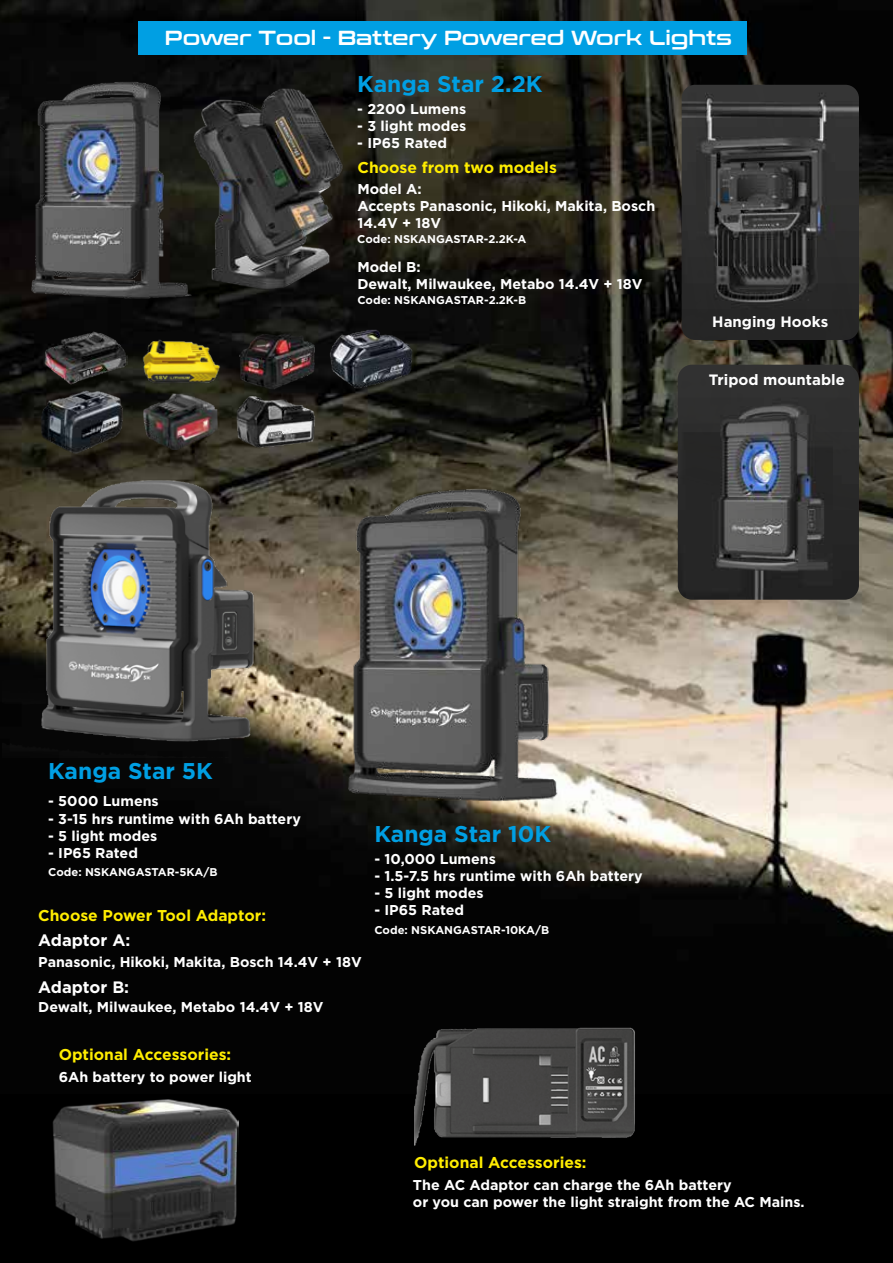
<style>
.page{position:relative;width:893px;height:1263px;background:#000}
.page>*{position:absolute;margin:0;border:0;box-sizing:border-box;transform-origin:0 0}
.t1{font:700 22.8px "Gotham";color:#009fe3}
.t2{font:20.25px "Conthrax Sb";color:#fff}
.t3{font:700 16.5px "Gotham";color:#fff}
.t4{font:700 15.6px "Gotham";color:#ffed00}
.t5{font:700 15px "Gotham";color:#fff}
.t6{font:700 14.25px/17.1px "Gotham";color:#fff}
.t7{font:700 11.25px "Gotham";color:#fff}
</style>
<div class="page">
<img style="left:0;top:0;width:893px;height:937px">
<img style="left:21px;top:65px;width:175px;height:243px">
<img style="left:2px;top:468px;width:272px;height:289px">
<img style="left:310px;top:416px;width:282px;height:388px">
<img style="left:414px;top:1027px;width:221px;height:118px">
<img style="left:682px;top:85px;width:177px;height:255px">
<img style="left:678px;top:365px;width:181px;height:235px">
<img style="left:53px;top:1099px;width:185px;height:142px">
<img style="left:327px;top:325px;width:87px;height:67px">
<img style="left:139px;top:329px;width:86px;height:58px">
<img style="left:41px;top:325px;width:86px;height:67px">
<img style="left:233px;top:387px;width:87px;height:67px">
<img style="left:143px;top:394px;width:75px;height:56px">
<img style="left:39px;top:387px;width:86px;height:67px">
<img style="left:233px;top:325px;width:86px;height:67px">
<div style="left:138px;top:21px;width:608px;height:33px;background:#009fe3"></div>
<img style="left:189px;top:83px;width:187px;height:213px">
<h2 class="t2" style="left:165px;top:22px;width:569px">Power Tool - Battery Powered Work Lights</h2>
<h1 class="t1" style="left:357px;top:71px;width:187px">Kanga Star 2.2K</h1>
<p class="t6" style="left:357px;top:100px;width:110px">- 2200 Lumens</p>
<p class="t6" style="left:357px;top:117px;width:111px">- 3 light modes</p>
<p class="t6" style="left:357px;top:134px;width:91px">- IP65 Rated</p>
<p class="t4" style="left:357px;top:159px;width:201px">Choose from two models</p>
<p class="t6" style="left:357px;top:180px;width:299px">Model A:<br>Accepts Panasonic, Hikoki, Makita, Bosch<br>14.4V + 18V</p>
<p class="t6" style="left:357px;top:258px;width:287px">Model B:<br>Dewalt, Milwaukee, Metabo 14.4V + 18V</p>
<p class="t7" style="left:357px;top:233px;width:171px">Code: NSKANGASTAR-2.2K-A</p>
<p class="t7" style="left:357px;top:293px;width:170px">Code: NSKANGASTAR-2.2K-B</p>
<p class="t5" style="left:712px;top:313px;width:117px">Hanging Hooks</p>
<p class="t5" style="left:709px;top:371px;width:138px">Tripod mountable</p>
<h1 class="t1" style="left:48px;top:758px;width:166px">Kanga Star 5K</h1>
<p class="t6" style="left:48px;top:792px;width:112px">- 5000 Lumens</p>
<p class="t6" style="left:48px;top:810px;width:254px">- 3-15 hrs runtime with 6Ah battery</p>
<p class="t6" style="left:48px;top:827px;width:111px">- 5 light modes</p>
<p class="t6" style="left:48px;top:844px;width:91px">- IP65 Rated</p>
<p class="t7" style="left:48px;top:865px;width:171px">Code: NSKANGASTAR-5KA/B</p>
<p class="t4" style="left:38px;top:907px;width:229px">Choose Power Tool Adaptor:</p>
<p class="t3" style="left:38px;top:931px;width:93px">Adaptor A:</p>
<p class="t6" style="left:38px;top:953px;width:325px">Panasonic, Hikoki, Makita, Bosch 14.4V + 18V</p>
<p class="t3" style="left:38px;top:977px;width:92px">Adaptor B:</p>
<p class="t6" style="left:38px;top:998px;width:287px">Dewalt, Milwaukee, Metabo 14.4V + 18V</p>
<h1 class="t1" style="left:374px;top:820px;width:178px">Kanga Star 10K</h1>
<p class="t6" style="left:374px;top:850px;width:123px">- 10,000 Lumens</p>
<p class="t6" style="left:374px;top:867px;width:270px">- 1.5-7.5 hrs runtime with 6Ah battery</p>
<p class="t6" style="left:374px;top:884px;width:111px">- 5 light modes</p>
<p class="t6" style="left:374px;top:901px;width:91px">- IP65 Rated</p>
<p class="t7" style="left:374px;top:924px;width:176px">Code: NSKANGASTAR-10KA/B</p>
<p class="t4" style="left:59px;top:1045px;width:174px">Optional Accessories:</p>
<p class="t6" style="left:59px;top:1067px;width:195px">6Ah battery to power light</p>
<p class="t4" style="left:414px;top:1154px;width:174px">Optional Accessories:</p>
<p class="t6" style="left:413px;top:1176px;width:393px">The AC Adaptor can charge the 6Ah battery<br>or you can power the light straight from the AC Mains.</p>
</div>
